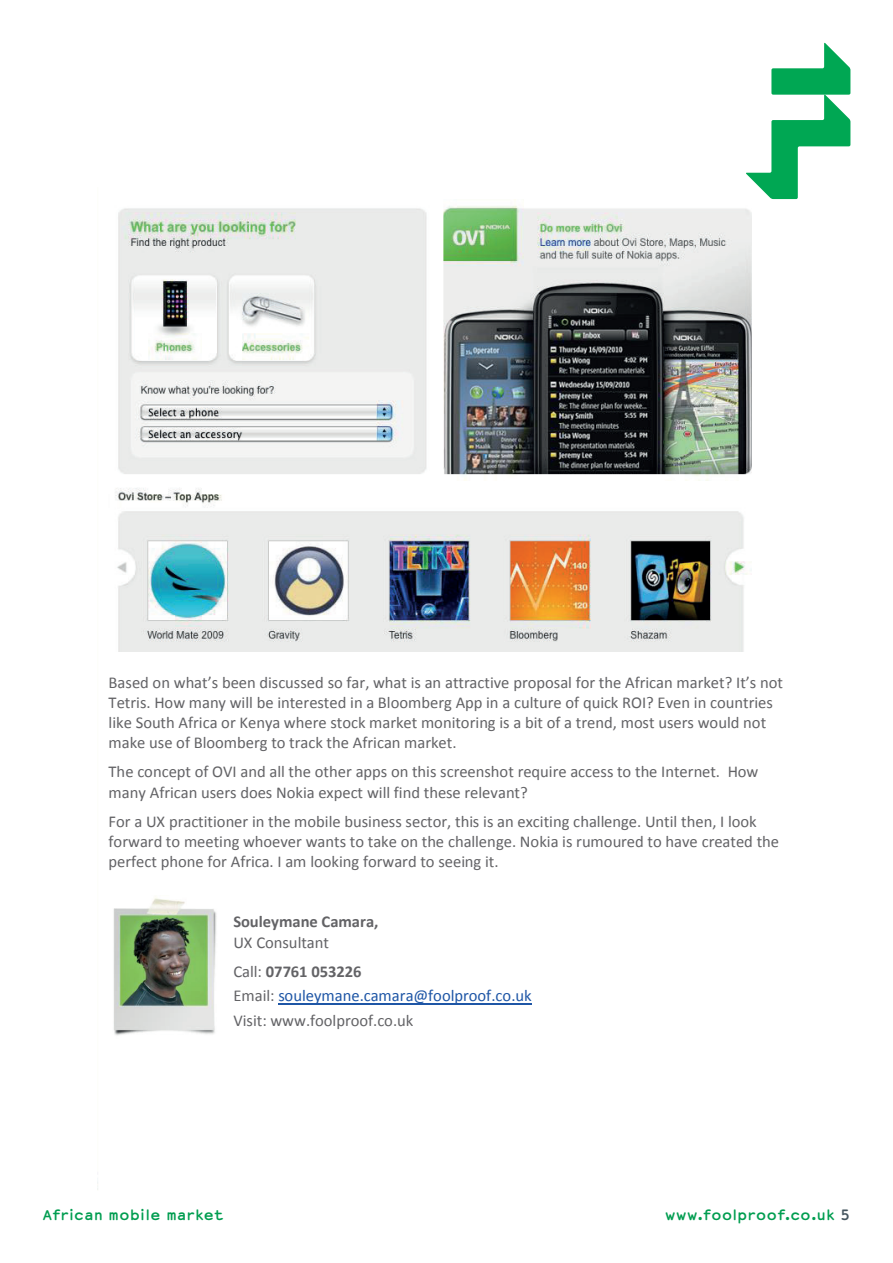
<style>
.page{position:relative;width:893px;height:1263px;background:#fff}
.page>*{position:absolute;margin:0;border:0;box-sizing:border-box;transform-origin:0 0}
.t1{font:16.5px/20.2px "Calibri";color:#636366}
.t2{font:16.5px/24.8px "Calibri";color:#1e56a6}
.t3{font:700 16.5px "Calibri";color:#636366}
.t4{font:700 13.5px "Courier Sans";letter-spacing:-.02em;color:#009d50}
.s1{font-weight:700}
.s2{color:#636366}
.s3{color:#45555f}
</style>
<div class="page">
<img style="left:113px;top:898px;width:104px;height:138px">
<img style="left:115px;top:205px;width:637px;height:447px">
<hr style="left:278px;top:1003px;width:254px;height:1px;background:#1e56a6">
<svg style="left:746px;top:43px;width:104px;height:156px"></svg>
<p class="t1" style="left:109px;top:672px;width:676px">Based on what’s been discussed so far, what is an attractive proposal for the African market? It’s not Tetris. How many will be interested in a Bloomberg App in a culture of quick ROI? Even in countries like South Africa or Kenya where stock market monitoring is a bit of a trend, most users would not make use of Bloomberg to track the African market.</p>
<p class="t1" style="left:109px;top:762px;width:651px">The concept of OVI and all the other apps on this screenshot require access to the Internet. How many African users does Nokia expect will find these relevant?</p>
<p class="t1" style="left:109px;top:811px;width:672px">For a UX practitioner in the mobile business sector, this is an exciting challenge. Until then, I look forward to meeting whoever wants to take on the challenge. Nokia is rumoured to have created the perfect phone for Africa. I am looking forward to seeing it.</p>
<p class="t3" style="left:233px;top:911px;width:147px">Souleymane Camara,</p>
<p class="t1" style="left:233px;top:927px;width:130px;line-height:29.2px">UX Consultant<br>Call: <span class="s1">07761 053226</span></p>
<p class="t2" style="left:233px;top:984px;width:300px"><span class="s2">Email:</span> souleymane.camara@foolproof.co.uk<br><span class="s2">Visit: www.foolproof.co.uk</span></p>
<p class="t4" style="left:43px;top:1205px;width:183px">African mobile market</p>
<p class="t4" style="left:665px;top:1205px;width:187px">www.foolproof.co.uk <span class="s3">5</span></p>
</div>
